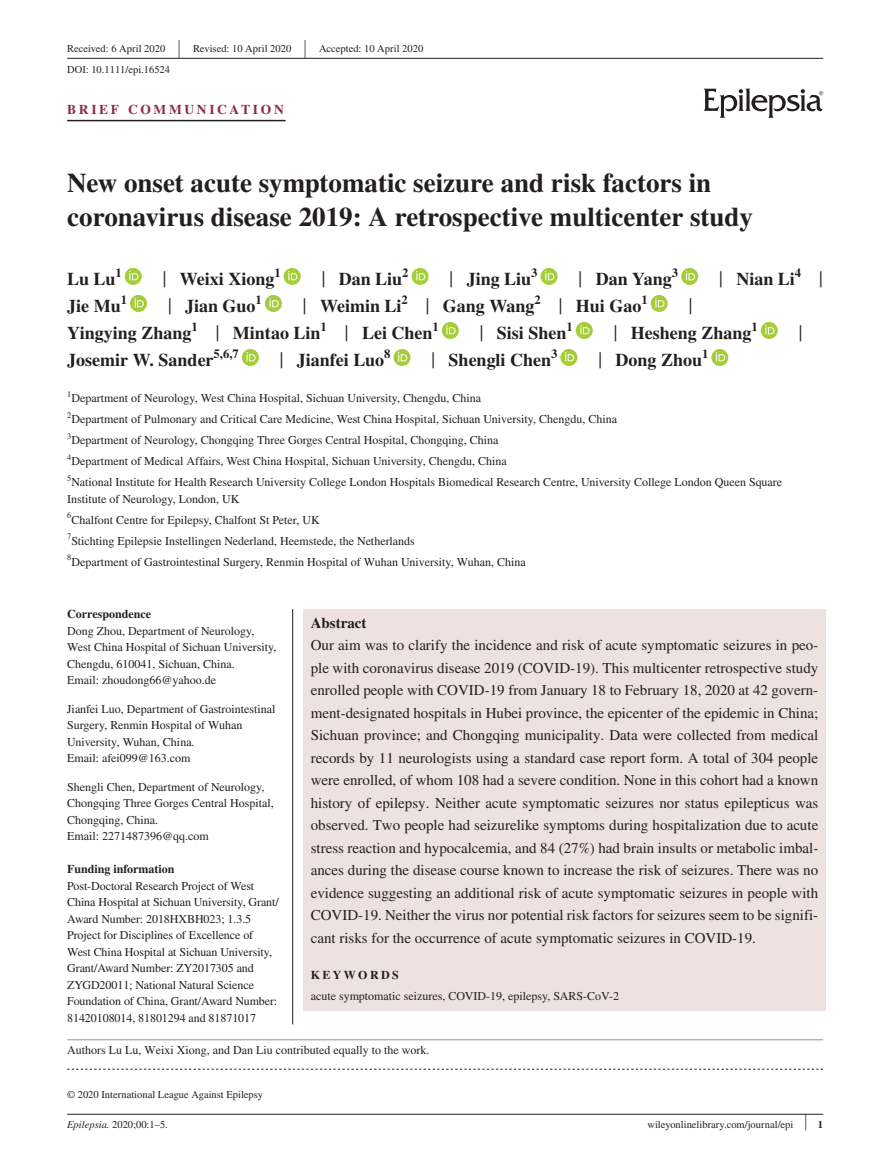
<style>
.page{position:relative;width:893px;height:1174px;background:#fff}
.page>*{position:absolute;margin:0;border:0;box-sizing:border-box;transform-origin:0 0}
.t1{font:700 27px/34.5px "STIX";color:#231f20}
.t2{font:26.55px "STIX";color:#231f20;scale:.4 1}
.t3{font:23.4px "STIX";color:#231f20;scale:.77 1}
.t4{font:700 18px "STIX";color:#231f20}
.t5{font:15px/22.5px "STIX";color:#231f20;text-align:justify}
.t6{font:700 15px "STIX";color:#231f20}
.t7{font:700 13.5px "STIX";letter-spacing:.2em;color:#8c284e}
.t8{font:12px/16.5px "STIX";color:#231f20}
.t9{font:700 12px "STIX";color:#231f20}
.t10{font:700 12px "STIX";letter-spacing:.2em;color:#231f20}
.t11{font:10.5px "STIX";color:#231f20}
.t12{font:8.4px "STIX";color:#231f20}
.s1{font-weight:400;font-size:23.4px}
.s2{font-style:italic}
.s3{font-size:23.1px}
.s4{font-weight:700}
</style>
<div class="page">
<hr style="left:67px;top:1113px;width:756px;height:1px;background:#231f20">
<svg style="left:704px;top:88px;width:119px;height:30px"></svg>
<hr style="left:67px;top:58px;width:756px;height:1px;background:#231f20">
<hr style="left:67px;top:120px;width:219px;height:1px;background:#231f20">
<div style="left:125px;top:268px;width:17px;height:17px;background:#a5cd39;border-radius:50%"></div>
<svg style="left:129px;top:271px;width:10px;height:9px"></svg>
<svg style="left:284px;top:268px;width:17px;height:17px"></svg>
<svg style="left:288px;top:271px;width:9px;height:9px"></svg>
<svg style="left:412px;top:268px;width:17px;height:17px"></svg>
<svg style="left:416px;top:271px;width:9px;height:9px"></svg>
<svg style="left:541px;top:268px;width:17px;height:17px"></svg>
<svg style="left:545px;top:271px;width:9px;height:9px"></svg>
<div style="left:681px;top:268px;width:17px;height:17px;background:#a5cd39;border-radius:50%"></div>
<svg style="left:686px;top:271px;width:9px;height:9px"></svg>
<svg style="left:130px;top:295px;width:17px;height:17px"></svg>
<svg style="left:135px;top:298px;width:9px;height:9px"></svg>
<div style="left:265px;top:295px;width:17px;height:17px;background:#a5cd39;border-radius:50%"></div>
<svg style="left:269px;top:298px;width:10px;height:9px"></svg>
<svg style="left:651px;top:295px;width:17px;height:17px"></svg>
<svg style="left:655px;top:298px;width:9px;height:9px"></svg>
<div style="left:442px;top:322px;width:17px;height:17px;background:#a5cd39;border-radius:50%"></div>
<svg style="left:446px;top:325px;width:10px;height:9px"></svg>
<svg style="left:576px;top:322px;width:17px;height:17px"></svg>
<svg style="left:580px;top:325px;width:9px;height:9px"></svg>
<svg style="left:761px;top:322px;width:17px;height:17px"></svg>
<svg style="left:765px;top:325px;width:9px;height:9px"></svg>
<div style="left:242px;top:349px;width:17px;height:17px;background:#a5cd39;border-radius:50%"></div>
<svg style="left:246px;top:352px;width:10px;height:9px"></svg>
<svg style="left:393px;top:349px;width:18px;height:17px"></svg>
<svg style="left:398px;top:352px;width:9px;height:9px"></svg>
<svg style="left:560px;top:349px;width:17px;height:17px"></svg>
<svg style="left:565px;top:352px;width:9px;height:9px"></svg>
<svg style="left:711px;top:349px;width:17px;height:17px"></svg>
<svg style="left:716px;top:352px;width:9px;height:9px"></svg>
<svg style="left:67px;top:1068px;width:756px;height:1px"></svg>
<hr style="left:67px;top:1039px;width:756px;height:1px;background:#939598">
<div style="left:303px;top:609px;width:523px;height:401px;background:#eee1e1"></div>
<hr style="left:292px;top:609px;width:1px;height:415px;background:#231f20">
<p class="t11" style="left:67px;top:41px;width:100px">Received: 6 April 2020</p>
<h2 class="t2" style="left:178px;top:31px;width:7px">|</h2>
<p class="t11" style="left:193px;top:41px;width:100px">Revised: 10 April 2020</p>
<h2 class="t2" style="left:304px;top:31px;width:7px">|</h2>
<p class="t11" style="left:319px;top:41px;width:106px">Accepted: 10 April 2020</p>
<p class="t11" style="left:67px;top:63px;width:104px">DOI: 10.1111/epi.16524</p>
<p class="t7" style="left:67px;top:101px;width:218px">BRIEF COMMUNICATION</p>
<h1 class="t1" style="left:67px;top:165px;width:687px">New onset acute symptomatic seizure and risk factors in coronavirus disease 2019: A retrospective multicenter study</h1>
<h3 class="t4" style="left:67px;top:268px;width:56px">Lu Lu<sup>1</sup></h3>
<h3 class="t4" style="left:163px;top:268px;width:119px"><span class="s1">|</span> Weixi Xiong<sup>1</sup></h3>
<h3 class="t4" style="left:322px;top:268px;width:88px"><span class="s1">|</span> Dan Liu<sup>2</sup></h3>
<h3 class="t4" style="left:450px;top:268px;width:89px"><span class="s1">|</span> Jing Liu<sup>3</sup></h3>
<h3 class="t4" style="left:579px;top:268px;width:101px"><span class="s1">|</span> Dan Yang<sup>3</sup></h3>
<h3 class="t4" style="left:719px;top:268px;width:105px"><span class="s1">|</span> Nian Li<sup>4</sup> <span class="s1">|</span></h3>
<h3 class="t4" style="left:67px;top:295px;width:61px">Jie Mu<sup>1</sup></h3>
<h3 class="t4" style="left:168px;top:295px;width:95px"><span class="s1">|</span> Jian Guo<sup>1</sup></h3>
<h3 class="t4" style="left:303px;top:295px;width:346px"><span class="s1">|</span> Weimin Li<sup>2</sup> <span class="s1">|</span> Gang Wang<sup>2</sup> <span class="s1">|</span> Hui Gao<sup>1</sup></h3>
<h3 class="t3" style="left:689px;top:290px;width:6px">|</h3>
<h3 class="t4" style="left:67px;top:322px;width:373px">Yingying Zhang<sup>1</sup> <span class="s1">|</span> Mintao Lin<sup>1</sup> <span class="s1">|</span> Lei Chen<sup>1</sup></h3>
<h3 class="t4" style="left:480px;top:322px;width:94px"><span class="s1">|</span> Sisi Shen<sup>1</sup></h3>
<h3 class="t4" style="left:614px;top:322px;width:145px"><span class="s1">|</span> Hesheng Zhang<sup>1</sup></h3>
<h3 class="t3" style="left:799px;top:317px;width:6px">|</h3>
<h3 class="t4" style="left:67px;top:349px;width:173px">Josemir W. Sander<sup>5,6,7</sup></h3>
<h3 class="t4" style="left:280px;top:349px;width:112px"><span class="s1">|</span> Jianfei Luo<sup>8</sup></h3>
<h3 class="t4" style="left:432px;top:349px;width:127px"><span class="s1">|</span> Shengli Chen<sup>3</sup></h3>
<h3 class="t4" style="left:598px;top:349px;width:111px"><span class="s1">|</span> Dong Zhou<sup>1</sup></h3>
<p class="t8" style="left:67px;top:390px;width:415px"><sup>1</sup>Department of Neurology, West China Hospital, Sichuan University, Chengdu, China</p>
<p class="t12" style="left:67px;top:409px;width:6px">2</p>
<p class="t8" style="left:71px;top:411px;width:547px">Department of Pulmonary and Critical Care Medicine, West China Hospital, Sichuan University, Chengdu, China</p>
<p class="t12" style="left:67px;top:430px;width:6px">3</p>
<p class="t8" style="left:71px;top:432px;width:429px">Department of Neurology, Chongqing Three Gorges Central Hospital, Chongqing, China</p>
<p class="t12" style="left:67px;top:451px;width:6px">4</p>
<p class="t8" style="left:71px;top:453px;width:437px">Department of Medical Affairs, West China Hospital, Sichuan University, Chengdu, China</p>
<p class="t12" style="left:67px;top:472px;width:6px">5</p>
<p class="t8" style="left:67px;top:474px;width:716px;text-indent:4px">National Institute for Health Research University College London Hospitals Biomedical Research Centre, University College London Queen Square<br>Institute of Neurology, London, UK</p>
<p class="t12" style="left:67px;top:509px;width:6px">6</p>
<p class="t8" style="left:71px;top:512px;width:250px">Chalfont Centre for Epilepsy, Chalfont St Peter, UK</p>
<p class="t12" style="left:67px;top:530px;width:6px">7</p>
<p class="t8" style="left:71px;top:533px;width:345px">Stichting Epilepsie Instellingen Nederland, Heemstede, the Netherlands</p>
<p class="t12" style="left:67px;top:551px;width:6px">8</p>
<p class="t8" style="left:71px;top:554px;width:456px">Department of Gastrointestinal Surgery, Renmin Hospital of Wuhan University, Wuhan, China</p>
<p class="t9" style="left:67px;top:607px;width:85px">Correspondence</p>
<p class="t8" style="left:67px;top:623px;width:211px">Dong Zhou, Department of Neurology, West China Hospital of Sichuan University, Chengdu, 610041, Sichuan, China.<br>Email: zhoudong66@yahoo.de</p>
<p class="t8" style="left:67px;top:701px;width:210px">Jianfei Luo, Department of Gastrointestinal Surgery, Renmin Hospital of Wuhan University, Wuhan, China.<br>Email: afei099@163.com</p>
<p class="t8" style="left:67px;top:779px;width:208px">Shengli Chen, Department of Neurology,<br>Chongqing Three Gorges Central Hospital,<br>Chongqing, China.<br>Email: 2271487396@qq.com</p>
<p class="t9" style="left:67px;top:862px;width:109px">Funding information</p>
<p class="t8" style="left:67px;top:878px;width:213px">Post-Doctoral Research Project of West China Hospital at Sichuan University, Grant/ Award Number: 2018HXBH023; 1.3.5<br>Project for Disciplines of Excellence of West China Hospital at Sichuan University, Grant/Award Number: ZY2017305 and ZYGD20011; National Natural Science Foundation of China, Grant/Award Number:<br>81420108014, 81801294 and 81871017</p>
<p class="t6" style="left:311px;top:614px;width:57px">Abstract</p>
<p class="t5" style="left:311px;top:635px;width:509px">Our aim was to clarify the incidence and risk of acute symptomatic seizures in peo&shy;ple with coronavirus disease 2019 (COVID-19). This multicenter retrospective study enrolled people with COVID-19 from January 18 to February 18, 2020 at 42 govern&shy;ment-designated hospitals in Hubei province, the epicenter of the epidemic in China; Sichuan province; and Chongqing municipality. Data were collected from medical records by 11 neurologists using a standard case report form. A total of 304 people were enrolled, of whom 108 had a severe condition. None in this cohort had a known history of epilepsy. Neither acute symptomatic seizures nor status epilepticus was observed. Two people had seizurelike symptoms during hospitalization due to acute stress reaction and hypocalcemia, and 84 (27%) had brain insults or metabolic imbal&shy;ances during the disease course known to increase the risk of seizures. There was no evidence suggesting an additional risk of acute symptomatic seizures in people with COVID-19. Neither the virus nor potential risk factors for seizures seem to be signifi&shy;cant risks for the occurrence of acute symptomatic seizures in COVID-19.</p>
<p class="t10" style="left:311px;top:967px;width:90px">KEYWORDS</p>
<p class="t8" style="left:311px;top:988px;width:310px">acute symptomatic seizures, COVID-19, epilepsy, SARS-CoV-2</p>
<p class="t8" style="left:67px;top:1042px;width:364px">Authors Lu Lu, Weixi Xiong, and Dan Liu contributed equally to the work.</p>
<p class="t11" style="left:67px;top:1087px;width:197px">© 2020 International League Against Epilepsy</p>
<p class="t11" style="left:67px;top:1117px;width:102px"><span class="s2">Epilepsia.</span> 2020;00:1–5.</p>
<p class="t11" style="left:647px;top:1117px;width:177px">wileyonlinelibrary.com/journal/epi <span class="s3">|</span> <span class="s4">1</span></p>
</div>
